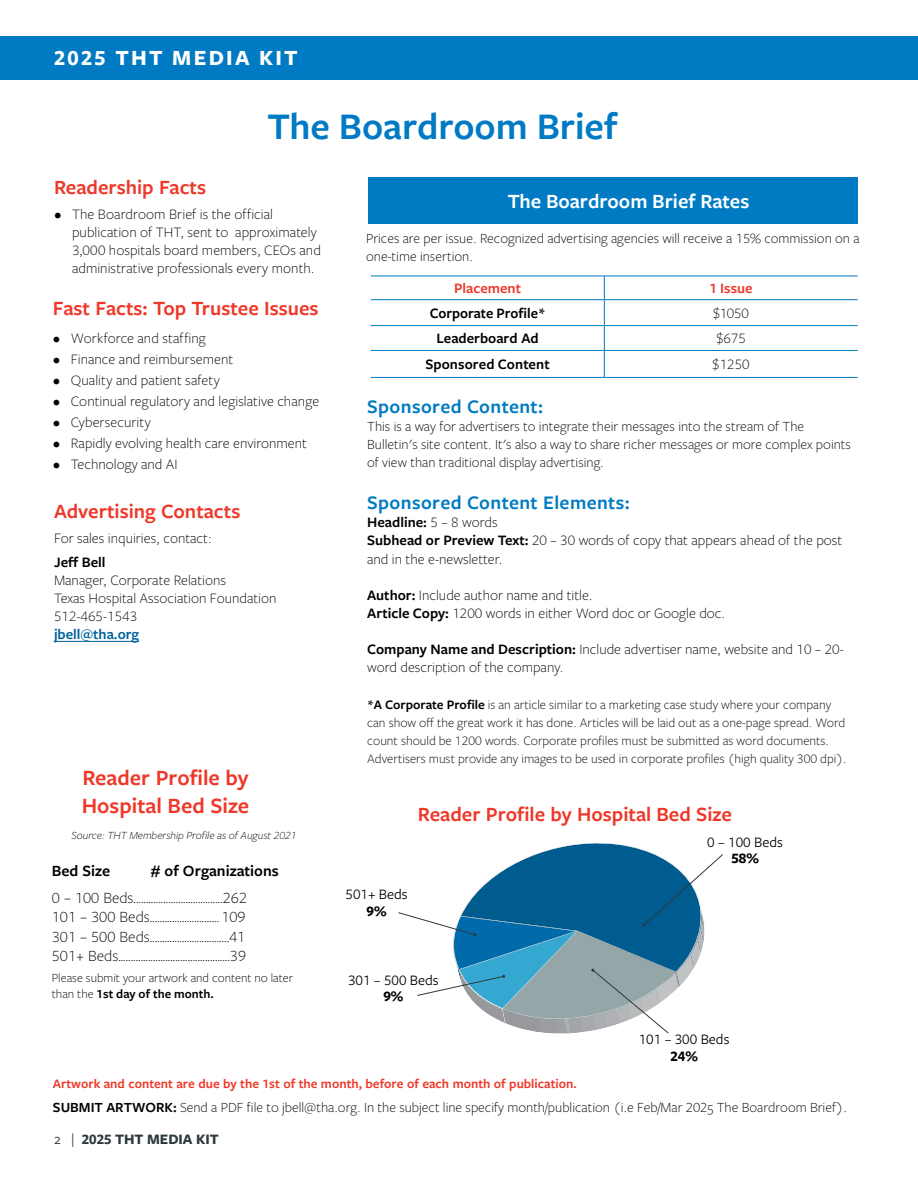
<style>
.page{position:relative;width:918px;height:1188px;background:#fff}
.page>*{position:absolute;margin:0;border:0;box-sizing:border-box;transform-origin:0 0}
.t1{font:600 39px "Freight Sans Pro";color:#007bc3}
.t2{font:600 22.65px/27.2px "Freight Sans Pro";color:#ee3829}
.t3{font:700 22.5px "Freight Sans Pro";letter-spacing:.1em;color:#fff}
.t4{font:600 21px "Freight Sans Pro";color:#ee3829}
.t5{font:600 21px "Freight Sans Pro";color:#fff}
.t6{font:600 19.95px "Freight Sans Pro";letter-spacing:.02em;color:#007bc3}
.t7{font:300 16.2px/19.5px "Freight Sans Pro";color:#000;text-align:justify}
.t8{font:600 16.2px "Freight Sans Pro";color:#000}
.t9{font:300 15px/18px "Freight Sans Pro";color:#000}
.t10{font:600 15px "Freight Sans Pro";color:#000}
.t11{font:15px "Freight Sans Pro";color:#000}
.t12{font:700 15px "Freight Sans Pro";color:#2c393e}
.t13{font:600 15px "Freight Sans Pro";color:#ee3829}
.t14{font:600 15px "Freight Sans Pro";color:#00649d}
.t15{font:700 15px "Freight Sans Pro";color:#000}
.t16{font:300 14.55px/18.1px "Freight Sans Pro";color:#000}
.t17{font:300 13.5px/18.1px "Freight Sans Pro";color:#000}
.t18{font:600 13.5px "Freight Sans Pro";color:#ee3829}
.t19{font:300 12.9px/16.2px "Freight Sans Pro";color:#000}
.t20{font:italic 300 11.4px "Freight Sans Pro";color:#000}
.s1{font-weight:600}
.s2{font-weight:400}
</style>
<div class="page">
<hr style="left:371px;top:276px;width:233px;height:1px;background:#007bc3">
<hr style="left:604px;top:276px;width:254px;height:1px;background:#007bc3">
<hr style="left:371px;top:299px;width:233px;height:1px;background:#007bc3">
<hr style="left:604px;top:299px;width:254px;height:1px;background:#007bc3">
<hr style="left:371px;top:325px;width:233px;height:1px;background:#007bc3">
<hr style="left:604px;top:325px;width:254px;height:1px;background:#007bc3">
<hr style="left:371px;top:350px;width:233px;height:1px;background:#007bc3">
<hr style="left:604px;top:350px;width:254px;height:1px;background:#007bc3">
<svg style="left:604px;top:276px;width:1px;height:101px"></svg>
<hr style="left:371px;top:377px;width:233px;height:1px;background:#007bc3">
<hr style="left:604px;top:377px;width:254px;height:1px;background:#007bc3">
<hr style="left:54px;top:641px;width:85px;height:1px;background:#00649d">
<div style="left:368px;top:177px;width:490px;height:46px;background:#007bc3"></div>
<div style="left:0;top:36px;width:918px;height:44px;background:#007bc3"></div>
<svg style="left:398px;top:843px;width:325px;height:191px"></svg>
<h3 class="t3" style="left:54px;top:42px;width:245px">2025 THT MEDIA KIT</h3>
<h1 class="t1" style="left:268px;top:99px;width:351px">The Boardroom Brief</h1>
<h3 class="t4" style="left:54px;top:173px;width:154px">Readership Facts</h3>
<p class="t9" style="left:72px;top:204px;width:250px;text-indent:-18px">• The Boardroom Brief is the official publication of THT, sent to approximately 3,000 hospitals board members, CEOs and administrative professionals every month.</p>
<h3 class="t4" style="left:53px;top:294px;width:267px">Fast Facts: Top Trustee Issues</h3>
<p class="t9" style="left:53px;top:328px;width:154px">• Workforce and staffing</p>
<p class="t9" style="left:53px;top:349px;width:182px">• Finance and reimbursement</p>
<p class="t9" style="left:53px;top:370px;width:168px">• Quality and patient safety</p>
<p class="t9" style="left:53px;top:391px;width:268px">• Continual regulatory and legislative change</p>
<p class="t9" style="left:53px;top:412px;width:99px">• Cybersecurity</p>
<p class="t9" style="left:53px;top:433px;width:256px">• Rapidly evolving health care environment</p>
<p class="t9" style="left:53px;top:454px;width:126px">• Technology and AI</p>
<h3 class="t4" style="left:54px;top:497px;width:188px">Advertising Contacts</h3>
<p class="t9" style="left:54px;top:528px;width:159px">For sales inquiries, contact:</p>
<p class="t10" style="left:54px;top:552px;width:53px">Jeff Bell</p>
<p class="t9" style="left:54px;top:571px;width:224px">Manager, Corporate Relations<br>Texas Hospital Association Foundation<br>512-465-1543</p>
<p class="t14" style="left:54px;top:624px;width:87px">jbell@tha.org</p>
<h2 class="t2" style="left:82px;top:764px;width:169px">Reader Profile by<br>Hospital Bed Size</h2>
<p class="t20" style="left:71px;top:828px;width:227px">Source: THT Membership Profile as of August 2021</p>
<p class="t8" style="left:52px;top:860px;width:60px">Bed Size</p>
<p class="t8" style="left:151px;top:860px;width:129px"># of Organizations</p>
<p class="t7" style="left:52px;top:887px;width:197px">0 – 100 Beds....................................262<br>101 – 300 Beds............................ 109<br>301 – 500 Beds................................41<br>501+ Beds.............................................39</p>
<p class="t19" style="left:52px;top:969px;width:243px">Please submit your artwork and content no later than the <span class="s1">1st day of the month.</span></p>
<h3 class="t5" style="left:508px;top:187px;width:243px">The Boardroom Brief Rates</h3>
<p class="t16" style="left:366px;top:229px;width:495px">Prices are per issue. Recognized advertising agencies will receive a 15% commission on a one-time insertion.</p>
<p class="t13" style="left:454px;top:278px;width:68px">Placement</p>
<p class="t13" style="left:709px;top:278px;width:45px">1 Issue</p>
<p class="t10" style="left:430px;top:303px;width:117px">Corporate Profile*</p>
<p class="t9" style="left:713px;top:303px;width:38px">$1050</p>
<p class="t10" style="left:436px;top:328px;width:104px">Leaderboard Ad</p>
<p class="t9" style="left:716px;top:329px;width:31px">$675</p>
<p class="t10" style="left:425px;top:354px;width:126px">Sponsored Content</p>
<p class="t9" style="left:712px;top:355px;width:39px">$1250</p>
<h3 class="t6" style="left:367px;top:393px;width:177px">Sponsored Content:</h3>
<p class="t16" style="left:367px;top:416px;width:485px">This is a way for advertisers to integrate their messages into the stream of The<br>Bulletin's site content. It's also a way to share richer messages or more complex points of view than traditional display advertising.</p>
<h3 class="t6" style="left:367px;top:489px;width:264px">Sponsored Content Elements:</h3>
<p class="t9" style="left:367px;top:513px;width:477px"><span class="s1">Headline:</span> 5 – 8 words<br><span class="s1">Subhead or Preview Text:</span> 20 – 30 words of copy that appears ahead of the post and in the e-newsletter.</p>
<p class="t9" style="left:367px;top:585px;width:360px"><span class="s1">Author:</span> Include author name and title.<br><span class="s1">Article Copy:</span> 1200 words in either Word doc or Google doc.</p>
<p class="t9" style="left:367px;top:640px;width:478px"><span class="s1">Company Name and Description:</span> Include advertiser name, website and 10 – 20- word description of the company.</p>
<p class="t17" style="left:367px;top:695px;width:481px"><span class="s1">*A Corporate Profile</span> is an article similar to a marketing case study where your company can show off the great work it has done. Articles will be laid out as a one-page spread. Word count should be 1200 words. Corporate profiles must be submitted as word documents.<br>Advertisers must provide any images to be used in corporate profiles (high quality 300 dpi).</p>
<h3 class="t4" style="left:418px;top:800px;width:316px">Reader Profile by Hospital Bed Size</h3>
<p class="t11" style="left:346px;top:884px;width:64px">501+ Beds</p>
<p class="t15" style="left:367px;top:901px;width:21px">9%</p>
<p class="t11" style="left:348px;top:970px;width:92px">301 – 500 Beds</p>
<p class="t15" style="left:383px;top:986px;width:21px">9%</p>
<p class="t11" style="left:707px;top:832px;width:77px">0 – 100 Beds</p>
<p class="t15" style="left:731px;top:848px;width:29px">58%</p>
<p class="t11" style="left:639px;top:1029px;width:92px">101 – 300 Beds</p>
<p class="t15" style="left:670px;top:1046px;width:29px">24%</p>
<p class="t18" style="left:53px;top:1074px;width:525px">Artwork and content are due by the 1st of the month, before of each month of publication.</p>
<p class="t16" style="left:53px;top:1097px;width:796px"><span class="s1">SUBMIT ARTWORK:</span> Send a PDF file to jbell@tha.org. In the subject line specify month/publication (i.e Feb/Mar 2025 The Boardroom Brief).</p>
<p class="t12" style="left:54px;top:1129px;width:166px"><span class="s2">2 |</span> 2025 THT MEDIA KIT</p>
</div>
